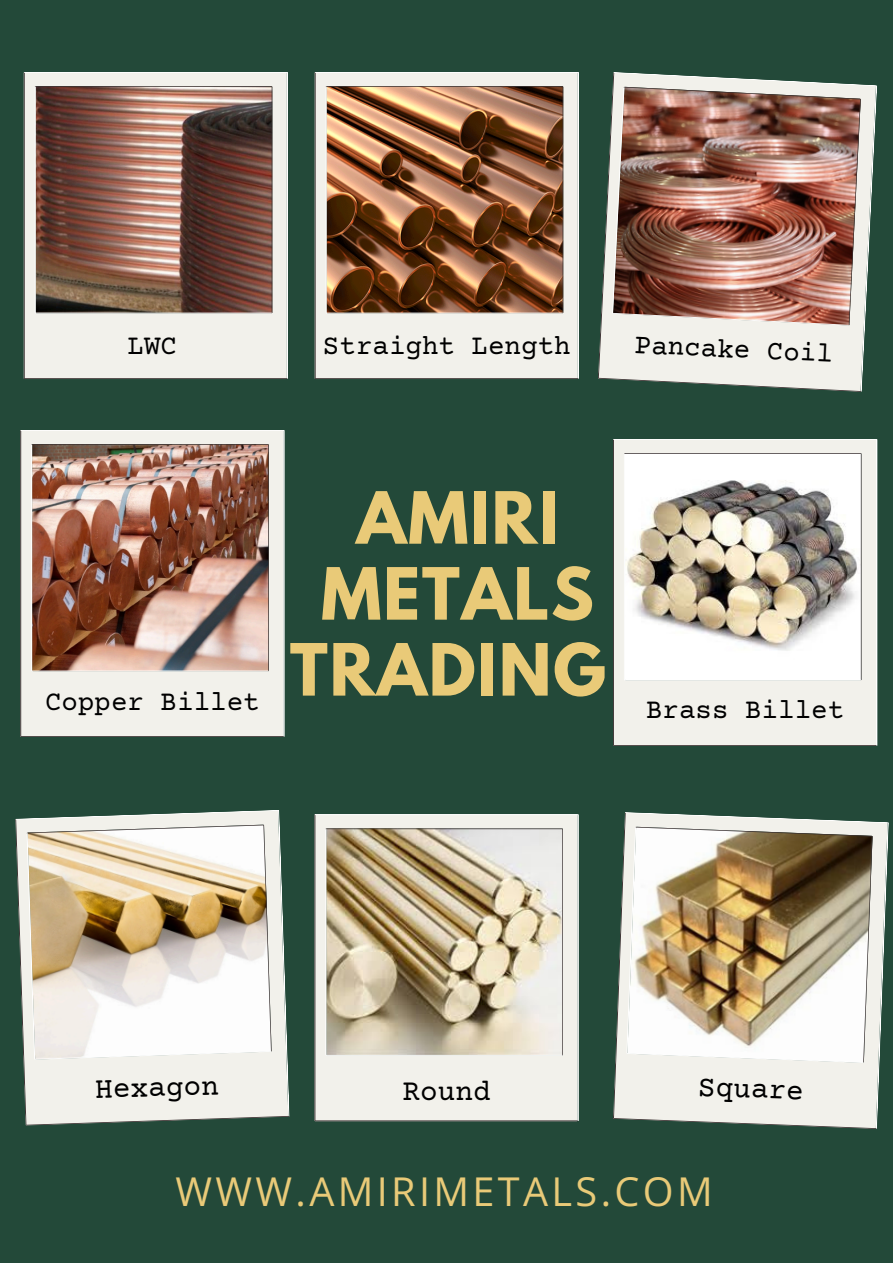
<style>
.page{position:relative;width:893px;height:1263px;background:#234939}
.page>*{position:absolute;margin:0;border:0;box-sizing:border-box;transform-origin:0 0}
.t1{font:700 63.75px/75.9px "League Spartan";letter-spacing:.025em;color:#e9ca78;text-align:center}
.t2{font:39.67px "Open Sans";letter-spacing:.085em;color:#e9ca78}
.t3{font:29.4px "Courier Prime";color:#000}
.t4{font:27.53px "Courier Prime";color:#000}
</style>
<div class="page">
<svg style="left:598px;top:104px;width:14px;height:276px"></svg>
<img style="left:612px;top:72px;width:265px;height:320px">
<svg style="left:613px;top:815px;width:12px;height:305px"></svg>
<img style="left:625px;top:812px;width:264px;height:317px">
<svg style="left:25px;top:1116px;width:264px;height:9px"></svg>
<svg style="left:15px;top:810px;width:275px;height:306px;background:#dad4c4"></svg>
<img style="left:24px;top:72px;width:264px;height:307px">
<img style="left:21px;top:430px;width:264px;height:307px">
<svg style="left:315px;top:72px;width:264px;height:307px;background:#a98a72"></svg>
<svg style="left:613px;top:439px;width:264px;height:307px;background:#d6d3cb"></svg>
<svg style="left:315px;top:814px;width:264px;height:307px;background:#d2c9b4"></svg>
<p class="t4" style="left:128px;top:332px;width:51px">LWC</p>
<p class="t4" style="left:323px;top:332px;width:249px">Straight Length</p>
<p class="t4" style="left:636px;top:331px;width:200px;rotate:3deg">Pancake Coil</p>
<p class="t1" style="left:290px;top:488px;width:318px">AMIRI<br>METALS<br>TRADING</p>
<p class="t4" style="left:45px;top:689px;width:216px">Copper Billet</p>
<p class="t4" style="left:646px;top:696px;width:200px">Brass Billet</p>
<h2 class="t3" style="left:95px;top:1075px;width:125px;rotate:-2deg">Hexagon</h2>
<p class="t3" style="left:402px;top:1076px;width:90px">Round</p>
<p class="t3" style="left:698px;top:1073px;width:107px;rotate:2deg">Square</p>
<p class="t2" style="left:176px;top:1163px;width:538px">WWW.AMIRIMETALS.COM</p>
</div>
